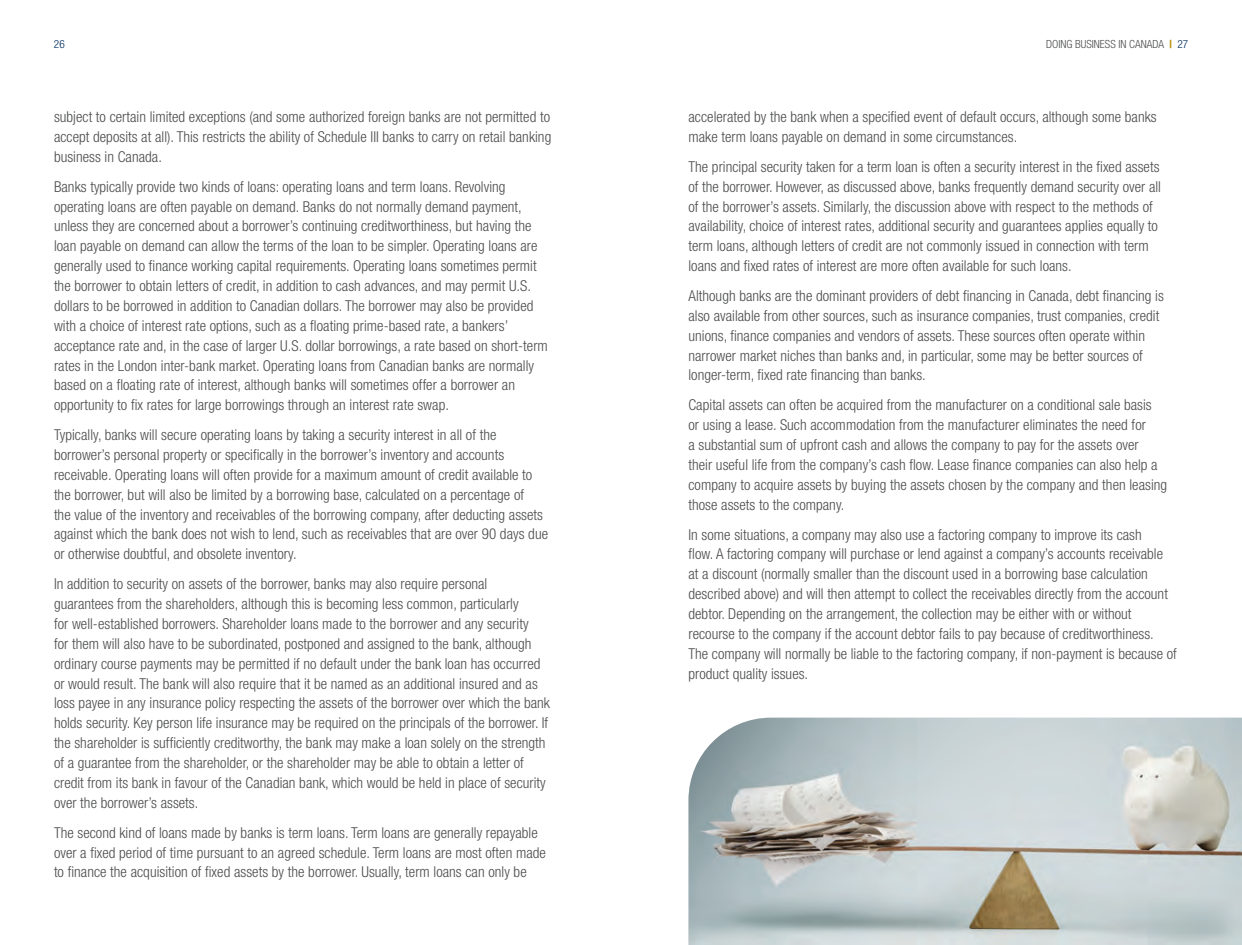
<style>
.page{position:relative;width:1242px;height:945px;background:#fff}
.page>*{position:absolute;margin:0;border:0;box-sizing:border-box;transform-origin:0 0}
.BODY_text{font:300 condensed 15px/20px "Helvetica Neue LT Pro";letter-spacing:.005em;color:#4b4c4d}
.t1{font:300 condensed 11.25px "Helvetica Neue LT Pro";color:#4b4c4d}
.t2{font:300 condensed 11.25px "Helvetica Neue LT Pro";color:#002e60}
.s1{font-weight:700;color:#b8910f}
.s2{color:#002e60}
</style>
<div class="page">
<img style="left:688px;top:718px;width:554px;height:227px">
<p class="t2" style="left:54px;top:38px;width:12px">26</p>
<p class="t1" style="left:1046px;top:38px;width:144px">DOING BUSINESS IN CANADA <span class="s1">|</span> <span class="s2">27</span></p>
<p class="BODY_text" style="left:54px;top:107px;width:499px;text-align:justify">subject to certain limited exceptions (and some authorized foreign banks are not permitted to accept deposits at all). This restricts the ability of Schedule III banks to carry on retail banking business in Canada.</p>
<p class="BODY_text" style="left:54px;top:176px;width:495px">Banks typically provide two kinds of loans: operating loans and term loans. Revolving operating loans are often payable on demand. Banks do not normally demand payment, unless they are concerned about a borrower’s continuing creditworthiness, but having the loan payable on demand can allow the terms of the loan to be simpler. Operating loans are generally used to finance working capital requirements. Operating loans sometimes permit the borrower to obtain letters of credit, in addition to cash advances, and may permit U.S. dollars to be borrowed in addition to Canadian dollars. The borrower may also be provided with a choice of interest rate options, such as a floating prime-based rate, a bankers’ acceptance rate and, in the case of larger U.S. dollar borrowings, a rate based on short-term rates in the London inter-bank market. Operating loans from Canadian banks are normally based on a floating rate of interest, although banks will sometimes offer a borrower an opportunity to fix rates for large borrowings through an interest rate swap.</p>
<p class="BODY_text" style="left:54px;top:425px;width:496px">Typically, banks will secure operating loans by taking a security interest in all of the borrower’s personal property or specifically in the borrower’s inventory and accounts receivable. Operating loans will often provide for a maximum amount of credit available to the borrower, but will also be limited by a borrowing base, calculated on a percentage of<br>the value of the inventory and receivables of the borrowing company, after deducting assets against which the bank does not wish to lend, such as receivables that are over 90 days due or otherwise doubtful, and obsolete inventory.</p>
<p class="BODY_text" style="left:54px;top:574px;width:498px">In addition to security on assets of the borrower, banks may also require personal guarantees from the shareholders, although this is becoming less common, particularly<br>for well-established borrowers. Shareholder loans made to the borrower and any security<br>for them will also have to be subordinated, postponed and assigned to the bank, although ordinary course payments may be permitted if no default under the bank loan has occurred or would result. The bank will also require that it be named as an additional insured and as loss payee in any insurance policy respecting the assets of the borrower over which the bank holds security. Key person life insurance may be required on the principals of the borrower. If the shareholder is sufficiently creditworthy, the bank may make a loan solely on the strength of a guarantee from the shareholder, or the shareholder may be able to obtain a letter of credit from its bank in favour of the Canadian bank, which would be held in place of security over the borrower’s assets.</p>
<p class="BODY_text" style="left:54px;top:822px;width:493px">The second kind of loans made by banks is term loans. Term loans are generally repayable over a fixed period of time pursuant to an agreed schedule. Term loans are most often made to finance the acquisition of fixed assets by the borrower. Usually, term loans can only be</p>
<p class="BODY_text" style="left:688px;top:107px;width:470px">accelerated by the bank when a specified event of default occurs, although some banks make term loans payable on demand in some circumstances.</p>
<p class="BODY_text" style="left:688px;top:156px;width:474px">The principal security taken for a term loan is often a security interest in the fixed assets of the borrower. However, as discussed above, banks frequently demand security over all of the borrower’s assets. Similarly, the discussion above with respect to the methods of availability, choice of interest rates, additional security and guarantees applies equally to term loans, although letters of credit are not commonly issued in connection with term loans and fixed rates of interest are more often available for such loans.</p>
<p class="BODY_text" style="left:688px;top:286px;width:477px">Although banks are the dominant providers of debt financing in Canada, debt financing is also available from other sources, such as insurance companies, trust companies, credit unions, finance companies and vendors of assets. These sources often operate within narrower market niches than banks and, in particular, some may be better sources of longer-term, fixed rate financing than banks.</p>
<p class="BODY_text" style="left:688px;top:395px;width:480px">Capital assets can often be acquired from the manufacturer on a conditional sale basis<br>or using a lease. Such accommodation from the manufacturer eliminates the need for<br>a substantial sum of upfront cash and allows the company to pay for the assets over<br>their useful life from the company’s cash flow. Lease finance companies can also help a company to acquire assets by buying the assets chosen by the company and then leasing those assets to the company.</p>
<p class="BODY_text" style="left:688px;top:524px;width:490px">In some situations, a company may also use a factoring company to improve its cash<br>flow. A factoring company will purchase or lend against a company’s accounts receivable at a discount (normally smaller than the discount used in a borrowing base calculation described above) and will then attempt to collect the receivables directly from the account debtor. Depending on the arrangement, the collection may be either with or without recourse to the company if the account debtor fails to pay because of creditworthiness.<br>The company will normally be liable to the factoring company, if non-payment is because of product quality issues.</p>
</div>
